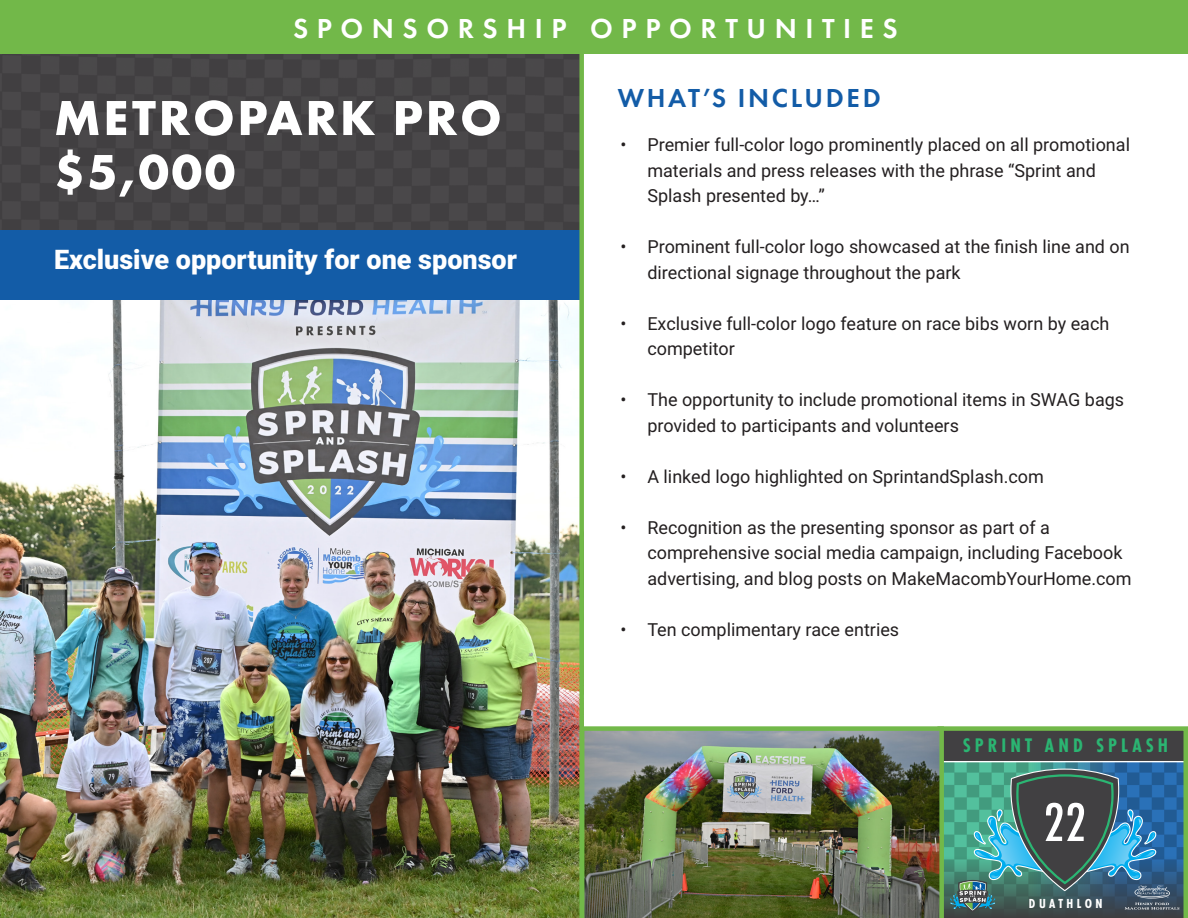
<style>
.page{position:relative;width:1188px;height:918px;background:#fff}
.page>*{position:absolute;margin:0;border:0;box-sizing:border-box;transform-origin:0 0}
.t1{font:500 56.7px "Futura PT Cond";color:#fff}
.t2{font:700 51px/54px "Futura PT";letter-spacing:.05em;color:#fff}
.t3{font:600 28.5px "Futura PT";letter-spacing:.3em;color:#fff}
.t4{font:900 27px "Roboto";color:#fff}
.t5{font:600 27px "Futura PT";letter-spacing:.1em;color:#135ca7}
.t6{font:700 20.4px "Futura PT Cond";letter-spacing:.2em;color:#2bb572}
.t7{font:18px/25.5px "Roboto";color:#231f20}
.t8{font:700 13.65px "Futura PT Cond";letter-spacing:.25em;color:#fff}
</style>
<div class="page">
<img style="left:0;top:299px;width:579px;height:619px">
<div style="left:0;top:230px;width:580px;height:69px;background:#135ca7"></div>
<div style="left:0;top:54px;width:579px;height:176px;background:#434243"></div>
<svg style="left:944px;top:726px;width:244px;height:192px;background:#457175"></svg>
<img style="left:584px;top:726px;width:360px;height:192px">
<div style="left:579px;top:0;width:5px;height:918px;background:#72b849"></div>
<div style="left:0;top:0;width:1188px;height:54px;background:#72b849"></div>
<p class="t3" style="left:293px;top:11px;width:606px">SPONSORSHIP OPPORTUNITIES</p>
<p class="t2" style="left:54px;top:90px;width:449px">METROPARK PRO $5,000</p>
<p class="t4" style="left:54px;top:240px;width:464px">Exclusive opportunity for one sponsor</p>
<p class="t5" style="left:618px;top:81px;width:265px">WHAT’S INCLUDED</p>
<p class="t7" style="left:647px;top:131px;width:484px;text-indent:-27px">• Premier full-color logo prominently placed on all promotional materials and press releases with the phrase “Sprint and<br>Splash presented by…”</p>
<p class="t7" style="left:647px;top:233px;width:484px;text-indent:-27px">• Prominent full-color logo showcased at the finish line and on directional signage throughout the park</p>
<p class="t7" style="left:647px;top:310px;width:464px;text-indent:-27px">• Exclusive full-color logo feature on race bibs worn by each competitor</p>
<p class="t7" style="left:647px;top:386px;width:478px;text-indent:-27px">• The opportunity to include promotional items in SWAG bags provided to participants and volunteers</p>
<p class="t7" style="left:620px;top:463px;width:425px">• A linked logo highlighted on SprintandSplash.com</p>
<p class="t7" style="left:647px;top:514px;width:486px;text-indent:-27px">• Recognition as the presenting sponsor as part of a comprehensive social media campaign, including Facebook advertising, and blog posts on MakeMacombYourHome.com</p>
<p class="t7" style="left:620px;top:616px;width:280px">• Ten complimentary race entries</p>
<p class="t6" style="left:963px;top:733px;width:207px">SPRINT AND SPLASH</p>
<p class="t1" style="left:1043px;top:789px;width:45px">22</p>
<p class="t8" style="left:1029px;top:895px;width:75px">DUATHLON</p>
</div>
